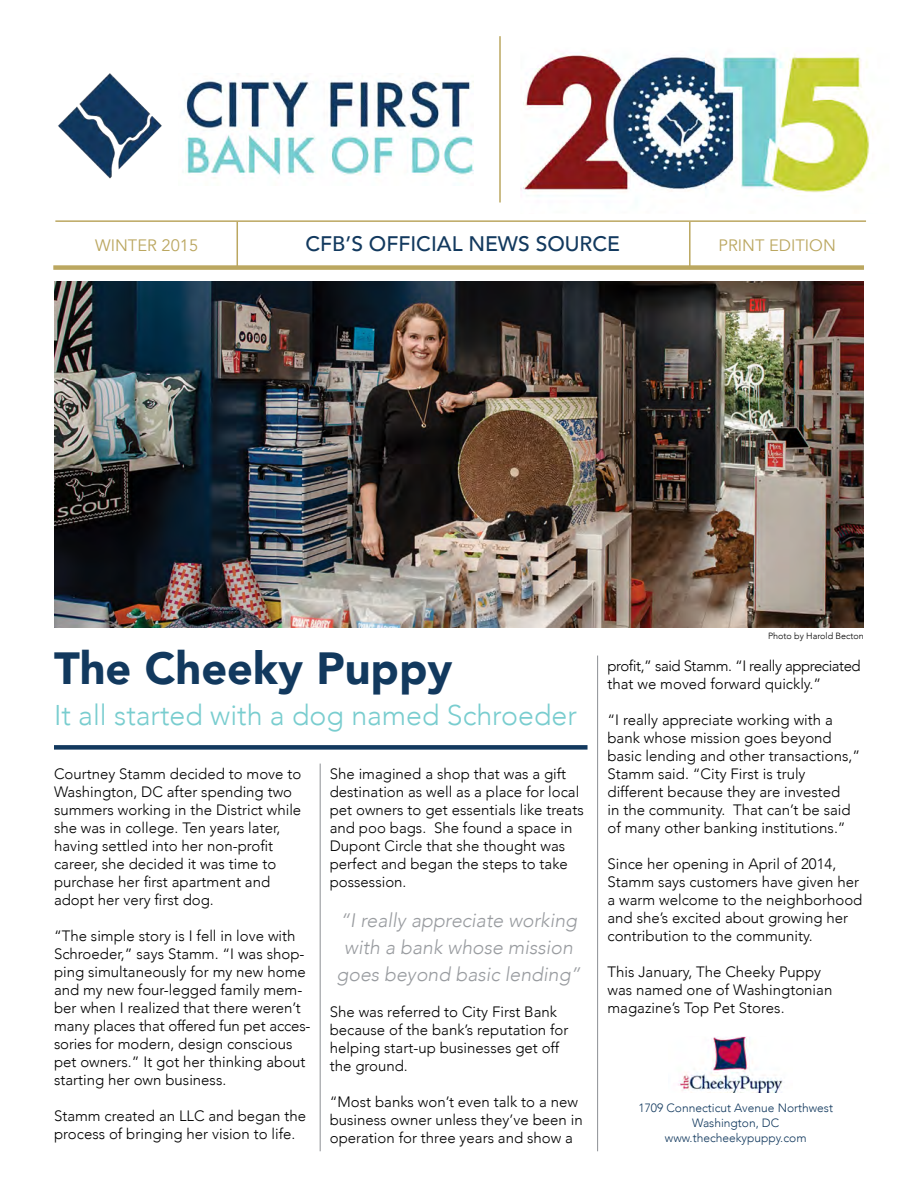
<style>
.page{position:relative;width:918px;height:1188px;background:#fff}
.page>*{position:absolute;margin:0;border:0;box-sizing:border-box;transform-origin:0 0}
.t1{font:900 45px "Avenir";color:#12395e}
.t2{font:300 28.5px "Avenir";color:#79cdcf}
.t3{font:500 21px "Avenir";color:#12395e}
.t4{font:italic 300 19.5px/27px "Avenir";color:#999ca0;text-align:center}
.t5{font:16.5px "Avenir";color:#bba760}
.t6{font:300 15px/18px "Avenir";color:#000}
.t7{font:300 15px/18px "Avenir";letter-spacing:-.03em;color:#000}
.t8{font:300 12px/15px "Avenir";color:#12395e;text-align:center}
.t9{font:300 9px "Avenir";color:#000}
</style>
<div class="page">
<hr style="left:499px;top:36px;width:2px;height:166px;background:#bba760">
<img style="left:520px;top:54px;width:353px;height:142px">
<div style="left:53px;top:265px;width:811px;height:5px;background:#bba760"></div>
<hr style="left:55px;top:220px;width:811px;height:2px;background:#bba760">
<hr style="left:237px;top:222px;width:1px;height:47px;background:#bba760">
<hr style="left:689px;top:222px;width:2px;height:47px;background:#bba760">
<img style="left:54px;top:282px;width:810px;height:345px">
<div style="left:54px;top:745px;width:534px;height:5px;background:#12395e"></div>
<hr style="left:597px;top:656px;width:1px;height:495px;background:#999ca0">
<hr style="left:320px;top:764px;width:1px;height:387px;background:#999ca0">
<img style="left:58px;top:74px;width:104px;height:105px">
<img style="left:185px;top:80px;width:288px;height:99px">
<img style="left:677px;top:1036px;width:106px;height:56px">
<p class="t5" style="left:95px;top:235px;width:105px">WINTER 2015</p>
<h3 class="t3" style="left:305px;top:226px;width:316px">CFB’S OFFICIAL NEWS SOURCE</h3>
<p class="t5" style="left:719px;top:235px;width:119px">PRINT EDITION</p>
<h1 class="t1" style="left:54px;top:630px;width:400px">The Cheeky Puppy</h1>
<h2 class="t2" style="left:54px;top:698px;width:524px">It all started with a dog named Schroeder</h2>
<p class="t6" style="left:54px;top:764px;width:249px">Courtney Stamm decided to move to Washington, DC after spending two summers working in the District while she was in college. Ten years later, having settled into her non-profit career, she decided it was time to purchase her first apartment and adopt her very first dog.</p>
<p class="t6" style="left:54px;top:926px;width:258px">“The simple story is I fell in love with Schroeder,” says Stamm. “I was shop&shy;ping simultaneously for my new home and my new four-legged family mem&shy;ber when I realized that there weren’t many places that offered fun pet acces&shy;sories for modern, design conscious pet owners.” It got her thinking about starting her own business.</p>
<p class="t6" style="left:54px;top:1106px;width:254px">Stamm created an LLC and began the process of bringing her vision to life.</p>
<p class="t6" style="left:330px;top:764px;width:256px">She imagined a shop that was a gift destination as well as a place for local pet owners to get essentials like treats and poo bags. She found a space in<br>Dupont Circle that she thought was perfect and began the steps to take possession.</p>
<h3 class="t4" style="left:337px;top:907px;width:246px">“I really appreciate working with a bank whose mission goes beyond basic lending”</h3>
<p class="t6" style="left:330px;top:1003px;width:240px">She was referred to City First Bank because of the bank’s reputation for helping start-up businesses get off the ground.</p>
<p class="t6" style="left:330px;top:1093px;width:254px">“Most banks won’t even talk to a new business owner unless they’ve been in operation for three years and show a</p>
<p class="t9" style="left:768px;top:631px;width:97px">Photo by Harold Becton</p>
<p class="t7" style="left:608px;top:656px;width:255px">profit,” said Stamm. “I really appreciated that we moved forward quickly.”</p>
<p class="t6" style="left:608px;top:710px;width:254px">“I really appreciate working with a bank whose mission goes beyond basic lending and other transactions,” Stamm said. “City First is truly different because they are invested<br>in the community. That can’t be said of many other banking institutions.”</p>
<p class="t6" style="left:608px;top:854px;width:256px">Since her opening in April of 2014, Stamm says customers have given her a warm welcome to the neighborhood and she’s excited about growing her contribution to the community.</p>
<p class="t6" style="left:608px;top:962px;width:226px">This January, The Cheeky Puppy was named one of Washingtonian magazine’s Top Pet Stores.</p>
<p class="t8" style="left:638px;top:1100px;width:196px">1709 Connecticut Avenue Northwest<br>Washington, DC www.thecheekypuppy.com</p>
</div>
